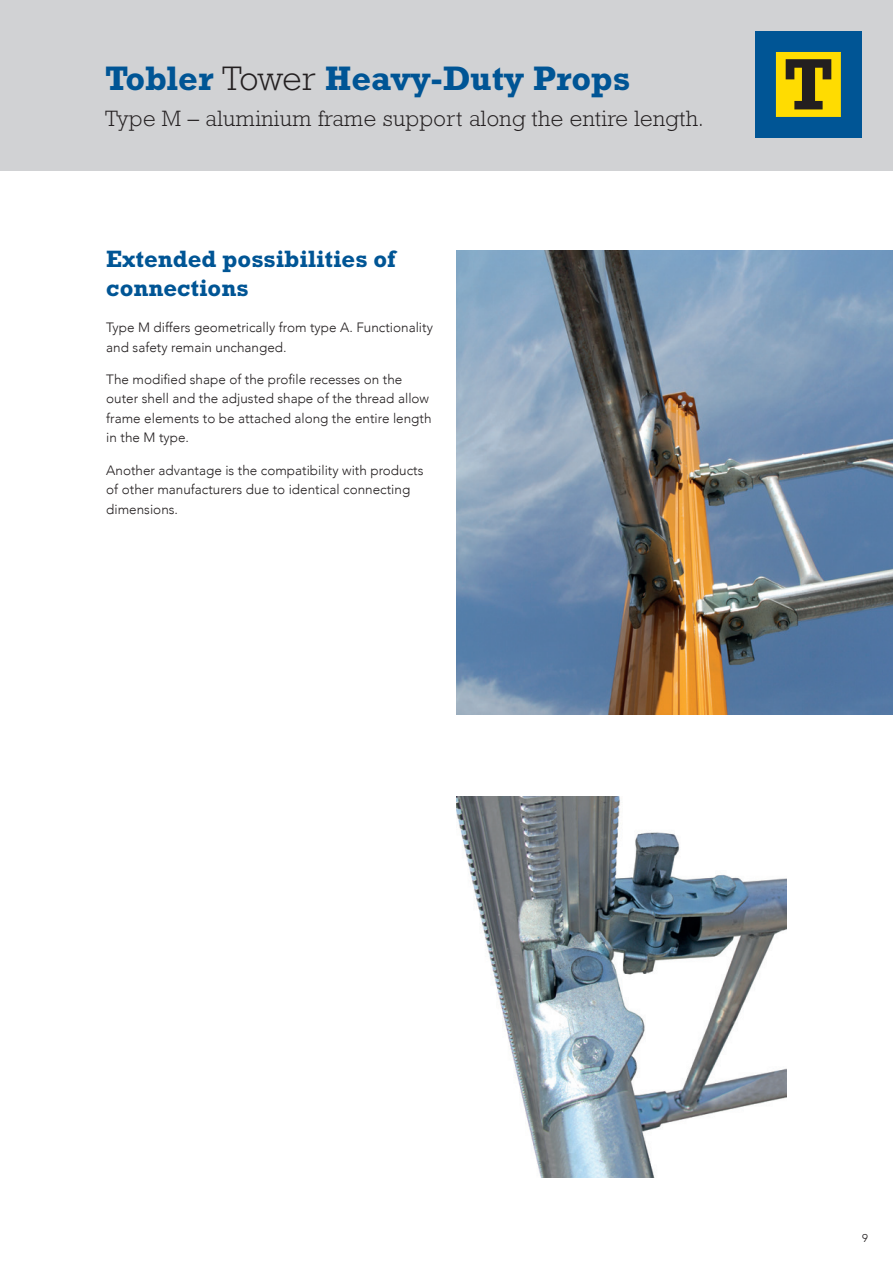
<style>
.page{position:relative;width:893px;height:1263px;background:#fff}
.page>*{position:absolute;margin:0;border:0;box-sizing:border-box;transform-origin:0 0}
.t1{font:700 34.5px "Rockwell Std";color:#005595}
.t2{font:700 24px/28.5px "Rockwell Std";color:#005595}
.t3{font:300 22.5px "Rockwell Std";letter-spacing:.02em;color:#231f20}
.t4{font:300 13.5px/19.5px "Avenir";color:#231f20}
.t5{font:300 11.25px "Avenir";color:#231f20}
.s1{font-weight:300;color:#231f20}
</style>
<div class="page">
<img style="left:456px;top:251px;width:437px;height:463px">
<div style="left:0;top:0;width:893px;height:170px;background:#d1d2d4"></div>
<div style="left:755px;top:31px;width:107px;height:107px;background:#005595"></div>
<div style="left:776px;top:52px;width:64px;height:64px;background:#ffdc01"></div>
<div style="left:776px;top:52px;width:65px;height:65px;border:1px solid #ffdc01"></div>
<svg style="left:786px;top:59px;width:45px;height:50px"></svg>
<img style="left:456px;top:797px;width:331px;height:381px">
<h1 class="t1" style="left:105px;top:58px;width:527px">Tobler <span class="s1">Tower</span> Heavy-Duty Props</h1>
<h3 class="t3" style="left:105px;top:105px;width:600px">Type M – aluminium frame support along the entire length.</h3>
<h2 class="t2" style="left:106px;top:244px;width:291px">Extended possibilities of connections</h2>
<p class="t4" style="left:106px;top:318px;width:328px">Type M differs geometrically from type A. Functionality and safety remain unchanged.</p>
<p class="t4" style="left:106px;top:370px;width:327px">The modified shape of the profile recesses on the outer shell and the adjusted shape of the thread allow frame elements to be attached along the entire length in the M type.</p>
<p class="t4" style="left:106px;top:460px;width:319px">Another advantage is the compatibility with products of other manufacturers due to identical connecting dimensions.</p>
<p class="t5" style="left:862px;top:1231px;width:7px">9</p>
</div>
